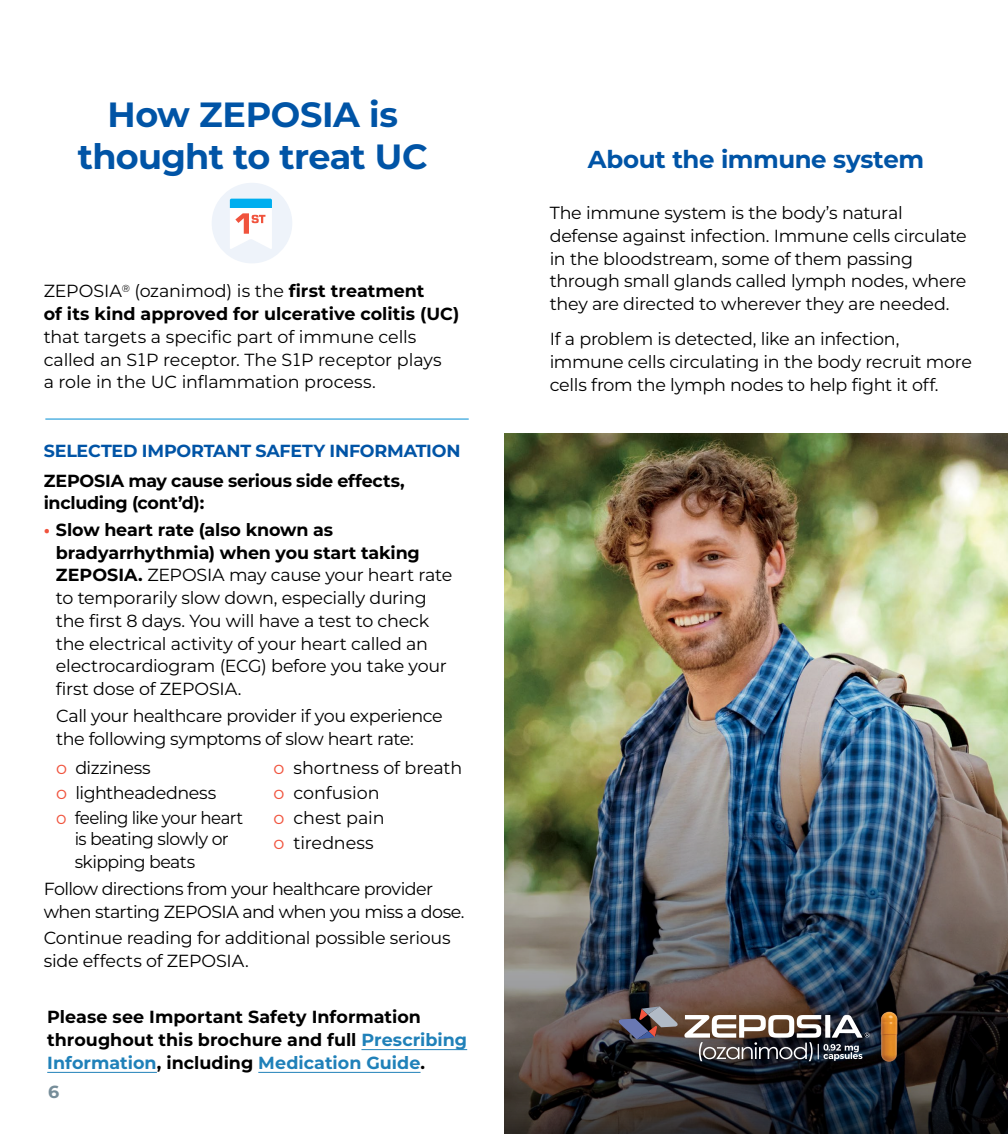
<style>
.page{position:relative;width:1008px;height:1134px;background:#fff}
.page>*{position:absolute;margin:0;border:0;box-sizing:border-box;transform-origin:0 0}
.t1{font:700 35px/42px "Montserrat";letter-spacing:-.02em;color:#0054a6;text-align:center}
.t2{font:700 24.5px "Montserrat";letter-spacing:-.015em;color:#0054a6}
.t3{font:17.5px/22.8px "Montserrat";letter-spacing:-.015em;color:#000}
.t4{font:700 17.5px/22.8px "Montserrat";color:#000}
.t5{font:17.5px/25px "Montserrat";letter-spacing:-.035em;color:#000}
.t6{font:700 17.5px "Montserrat";letter-spacing:-.01em;color:#0054a6}
.t7{font:17.5px/22.8px "Montserrat";letter-spacing:-.035em;color:#000;scale:.95 1}
.t8{font:700 17.5px "Montserrat";color:#768d99}
.s1{font-weight:400}
.s2{font-family:"Trade Gothic LT Std"}
.s3{font-weight:700;color:#f0533d}
.s4{font-weight:700}
.s5{color:#f0533d}
.s6{color:#2081b9}
</style>
<div class="page">
<img style="left:504px;top:433px;width:504px;height:258px">
<img style="left:504px;top:691px;width:504px;height:443px">
<div style="left:212px;top:183px;width:80px;height:80px;background:#eef3fa;border-radius:50%"></div>
<svg style="left:230px;top:199px;width:42px;height:50px"></svg>
<hr style="left:45px;top:419px;width:424px;height:1px;background:#008dd3">
<svg style="left:684px;top:1015px;width:186px;height:46px"></svg>
<svg style="left:619px;top:1006px;width:59px;height:33px"></svg>
<img style="left:875px;top:999px;width:28px;height:75px">
<hr style="left:361px;top:1049px;width:106px;height:1px;background:#2081b9">
<hr style="left:47px;top:1072px;width:110px;height:1px;background:#2081b9">
<hr style="left:258px;top:1072px;width:163px;height:1px;background:#2081b9">
<h1 class="t1" style="left:78px;top:92px;width:351px">How ZEPOSIA is thought to treat UC</h1>
<p class="t4" style="left:44px;top:279px;width:417px"><span class="s1">ZEPOSIA</span><sup>®</sup> <span class="s1">(ozanimod) is the</span> first treatment<br>of its kind approved for ulcerative colitis (UC)</p>
<p class="t3" style="left:44px;top:325px;width:399px">that targets a specific part of immune cells called an S<span class="s2">1</span>P receptor. The S<span class="s2">1</span>P receptor plays a role in the UC inflammation process.</p>
<p class="t6" style="left:44px;top:440px;width:418px">SELECTED IMPORTANT SAFETY INFORMATION</p>
<p class="t4" style="left:44px;top:470px;width:363px;line-height:21.9px">ZEPOSIA may cause serious side effects, including (cont’d):</p>
<p class="t3" style="left:56px;top:518px;width:398px;text-indent:-12px"><span class="s3">•</span> <span class="s4">Slow heart rate (also known as bradyarrhythmia) when you start taking ZEPOSIA.</span> ZEPOSIA may cause your heart rate to temporarily slow down, especially during the first 8 days. You will have a test to check the electrical activity of your heart called an electrocardiogram (ECG) before you take your first dose of ZEPOSIA.</p>
<p class="t3" style="left:56px;top:704px;width:388px">Call your healthcare provider if you experience the following symptoms of slow heart rate:</p>
<p class="t5" style="left:56px;top:755px;width:188px"><span class="s5">o</span> dizziness<br><span class="s5">o</span> lightheadedness<br><span class="s5">o</span> feeling like your heart</p>
<p class="t7" style="left:75px;top:827px;width:164px">is beating slowly or skipping beats</p>
<p class="t5" style="left:44px;top:877px;width:422px;line-height:22.8px">Follow directions from your healthcare provider when starting ZEPOSIA and when you miss a dose.</p>
<p class="t3" style="left:44px;top:926px;width:409px">Continue reading for additional possible serious side effects of ZEPOSIA.</p>
<p class="t3" style="left:273px;top:755px;width:190px;line-height:25px"><span class="s5">o</span> shortness of breath <span class="s5">o</span> confusion<br><span class="s5">o</span> chest pain<br><span class="s5">o</span> tiredness</p>
<p class="t4" style="left:47px;top:1005px;width:421px">Please see Important Safety Information throughout this brochure and full <span class="s6">Prescribing<br>Information</span>, including <span class="s6">Medication Guide</span>.</p>
<p class="t8" style="left:48px;top:1080px;width:13px">6</p>
<h2 class="t2" style="left:588px;top:143px;width:338px">About the immune system</h2>
<p class="t3" style="left:550px;top:201px;width:419px">The immune system is the body’s natural defense against infection. Immune cells circulate in the bloodstream, some of them passing through small glands called lymph nodes, where they are directed to wherever they are needed.</p>
<p class="t3" style="left:550px;top:327px;width:424px">If a problem is detected, like an infection, immune cells circulating in the body recruit more cells from the lymph nodes to help fight it off.</p>
</div>
